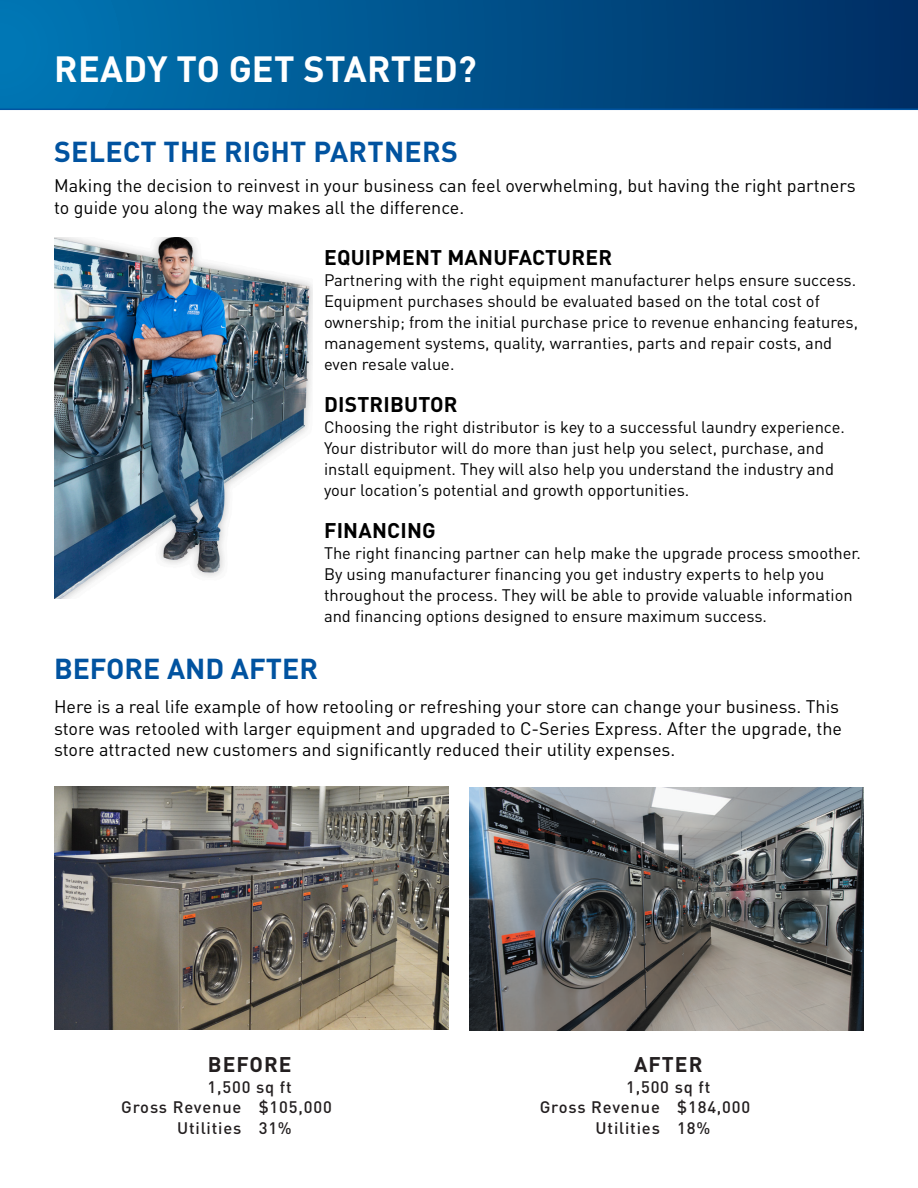
<style>
.page{position:relative;width:918px;height:1188px;background:#fff}
.page>*{position:absolute;margin:0;border:0;box-sizing:border-box;transform-origin:0 0}
.t1{font:700 36px "DIN Pro";letter-spacing:.01em;color:#fff}
.t2{font:700 28.5px "DIN Pro";letter-spacing:.01em;color:#0153a0}
.t3{font:700 21px "DIN Pro";letter-spacing:.01em;color:#000}
.t4{font:700 21px "DIN Pro";letter-spacing:.05em;color:#231f20}
.t5{font:18px/21.6px "DIN Pro";color:#000}
.t6{font:16.5px/21px "DIN Pro";color:#000}
.t7{font:500 16.5px "DIN Pro";letter-spacing:.05em;color:#231f20}
</style>
<div class="page">
<img style="left:54px;top:787px;width:394px;height:243px">
<img style="left:470px;top:788px;width:394px;height:243px">
<img style="left:54px;top:238px;width:258px;height:361px">
<svg style="left:0;top:0;width:918px;height:110px;background:#00528c"></svg>
<p class="t1" style="left:54px;top:45px;width:424px">READY TO GET STARTED?</p>
<p class="t2" style="left:54px;top:132px;width:405px">SELECT THE RIGHT PARTNERS</p>
<p class="t5" style="left:54px;top:174px;width:803px">Making the decision to reinvest in your business can feel overwhelming, but having the right partners to guide you along the way makes all the difference.</p>
<p class="t3" style="left:324px;top:244px;width:290px">EQUIPMENT MANUFACTURER</p>
<p class="t6" style="left:324px;top:269px;width:536px">Partnering with the right equipment manufacturer helps ensure success.<br>Equipment purchases should be evaluated based on the total cost of ownership; from the initial purchase price to revenue enhancing features, management systems, quality, warranties, parts and repair costs, and even resale value.</p>
<p class="t3" style="left:324px;top:391px;width:135px">DISTRIBUTOR</p>
<p class="t6" style="left:324px;top:416px;width:523px">Choosing the right distributor is key to a successful laundry experience.<br>Your distributor will do more than just help you select, purchase, and install equipment. They will also help you understand the industry and your location’s potential and growth opportunities.</p>
<p class="t3" style="left:324px;top:517px;width:113px">FINANCING</p>
<p class="t6" style="left:324px;top:542px;width:539px">The right financing partner can help make the upgrade process smoother.<br>By using manufacturer financing you get industry experts to help you throughout the process. They will be able to provide valuable information and financing options designed to ensure maximum success.</p>
<p class="t2" style="left:54px;top:649px;width:266px">BEFORE AND AFTER</p>
<p class="t5" style="left:54px;top:695px;width:790px">Here is a real life example of how retooling or refreshing your store can change your business. This store was retooled with larger equipment and upgraded to C-Series Express. After the upgrade, the store attracted new customers and significantly reduced their utility expenses.</p>
<p class="t4" style="left:208px;top:1051px;width:85px">BEFORE</p>
<p class="t7" style="left:208px;top:1076px;width:86px">1,500 sq ft</p>
<p class="t7" style="left:121px;top:1096px;width:212px">Gross Revenue $105,000</p>
<p class="t7" style="left:177px;top:1116px;width:116px">Utilities 31%</p>
<p class="t4" style="left:634px;top:1051px;width:70px">AFTER</p>
<p class="t7" style="left:626px;top:1076px;width:86px">1,500 sq ft</p>
<p class="t7" style="left:540px;top:1096px;width:212px">Gross Revenue $184,000</p>
<p class="t7" style="left:596px;top:1116px;width:116px">Utilities 18%</p>
</div>
